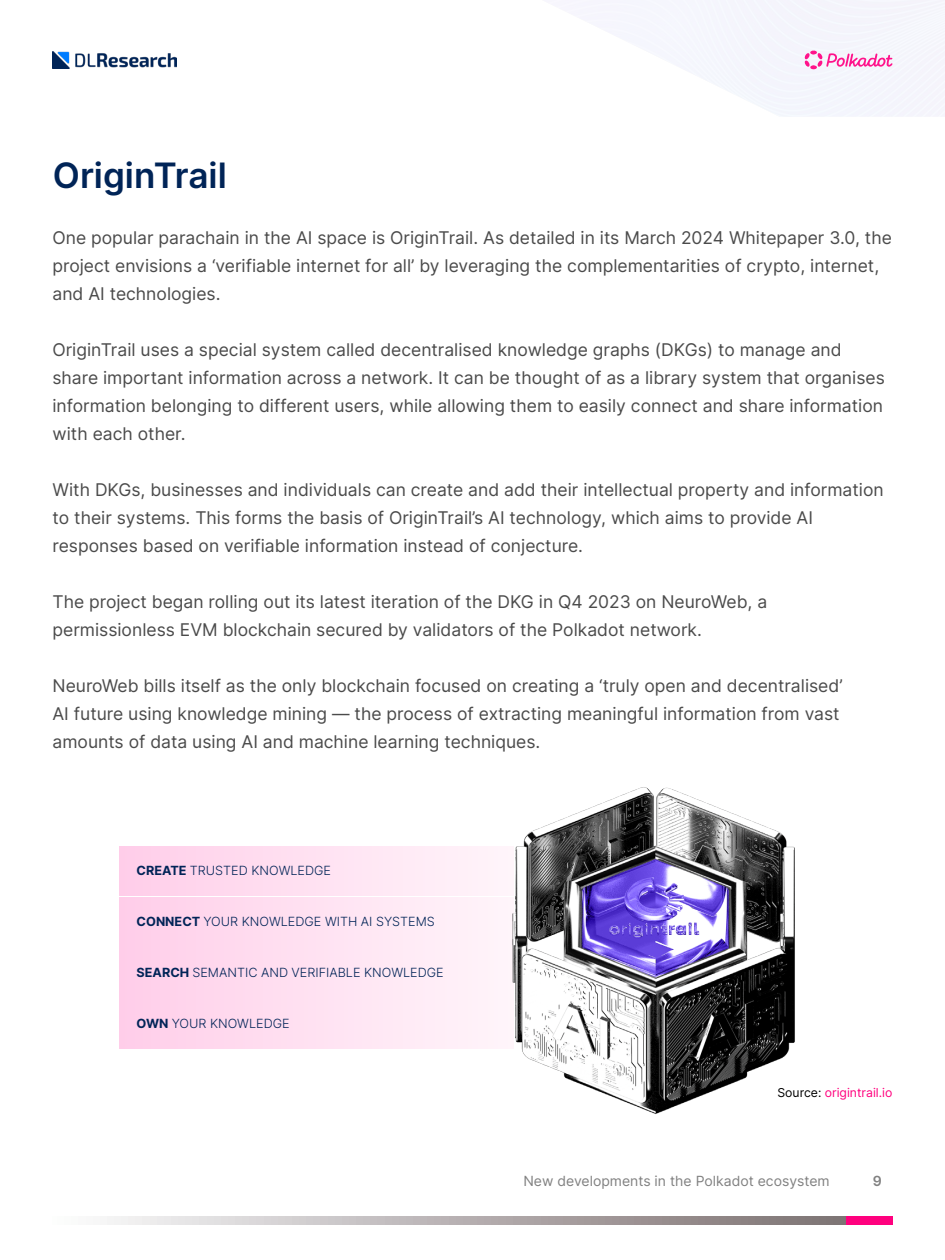
<style>
.page{position:relative;width:945px;height:1260px;background:#fff}
.page>*{position:absolute;margin:0;border:0;box-sizing:border-box;transform-origin:0 0}
.t1{font:600 35px "Inter";color:#002457}
.t2{font:17.5px/28px "Inter";color:#4b4b4b}
.t3{font:14px "Inter";color:#818181}
.t4{font:600 14px "Inter";color:#818181}
.t5{font:300 12.69px "Inter";color:#002457}
.t6{font:12.25px "Inter";color:#ff007e}
.s1{font-weight:700}
.s2{color:#000}
</style>
<div class="page">
<div style="left:805px;top:1216px;width:87px;height:9px;background:#ff007e"></div>
<svg style="left:107px;top:1216px;width:739px;height:9px;background:#b6afb0"></svg>
<svg style="left:805px;top:50px;width:88px;height:20px"></svg>
<img style="left:52px;top:51px;width:125px;height:18px">
<div style="left:119px;top:846px;width:395px;height:49px;background:linear-gradient(to right,#ffcee9,#fff6fa)"></div>
<div style="left:119px;top:897px;width:395px;height:49px;background:linear-gradient(to right,#ffcee9,#fff6fa)"></div>
<div style="left:119px;top:948px;width:395px;height:49px;background:linear-gradient(to right,#ffcee9,#fff6fa)"></div>
<div style="left:119px;top:999px;width:395px;height:49px;background:linear-gradient(to right,#ffcee9,#fff6fa)"></div>
<img style="left:487px;top:787px;width:308px;height:327px">
<h1 class="t1" style="left:53px;top:149px;width:176px">OriginTrail</h1>
<p class="t2" style="left:52px;top:223px;width:841px">One popular parachain in the AI space is OriginTrail. As detailed in its March 2024 Whitepaper 3.0, the project envisions a ‘verifiable internet for all’ by leveraging the complementarities of crypto, internet, and AI technologies.</p>
<p class="t2" style="left:52px;top:335px;width:834px">OriginTrail uses a special system called decentralised knowledge graphs (DKGs) to manage and share important information across a network. It can be thought of as a library system that organises information belonging to different users, while allowing them to easily connect and share information with each other.</p>
<p class="t2" style="left:52px;top:475px;width:833px">With DKGs, businesses and individuals can create and add their intellectual property and information to their systems. This forms the basis of OriginTrail’s AI technology, which aims to provide AI responses based on verifiable information instead of conjecture.</p>
<p class="t2" style="left:52px;top:587px;width:716px">The project began rolling out its latest iteration of the DKG in Q4 2023 on NeuroWeb, a permissionless EVM blockchain secured by validators of the Polkadot network.</p>
<p class="t2" style="left:52px;top:671px;width:792px">NeuroWeb bills itself as the only blockchain focused on creating a ‘truly open and decentralised’<br>AI future using knowledge mining — the process of extracting meaningful information from vast amounts of data using AI and machine learning techniques.</p>
<p class="t5" style="left:137px;top:862px;width:196px"><span class="s1">CREATE</span> TRUSTED KNOWLEDGE</p>
<p class="t5" style="left:137px;top:913px;width:300px"><span class="s1">CONNECT</span> YOUR KNOWLEDGE WITH AI SYSTEMS</p>
<p class="t5" style="left:137px;top:964px;width:309px"><span class="s1">SEARCH</span> SEMANTIC AND VERIFIABLE KNOWLEDGE</p>
<p class="t5" style="left:137px;top:1015px;width:155px"><span class="s1">OWN</span> YOUR KNOWLEDGE</p>
<p class="t6" style="left:777px;top:1084px;width:117px"><span class="s2">Source:</span> origintrail.io</p>
<p class="t3" style="left:523px;top:1171px;width:308px">New developments in the Polkadot ecosystem</p>
<p class="t4" style="left:873px;top:1171px;width:11px">9</p>
</div>
